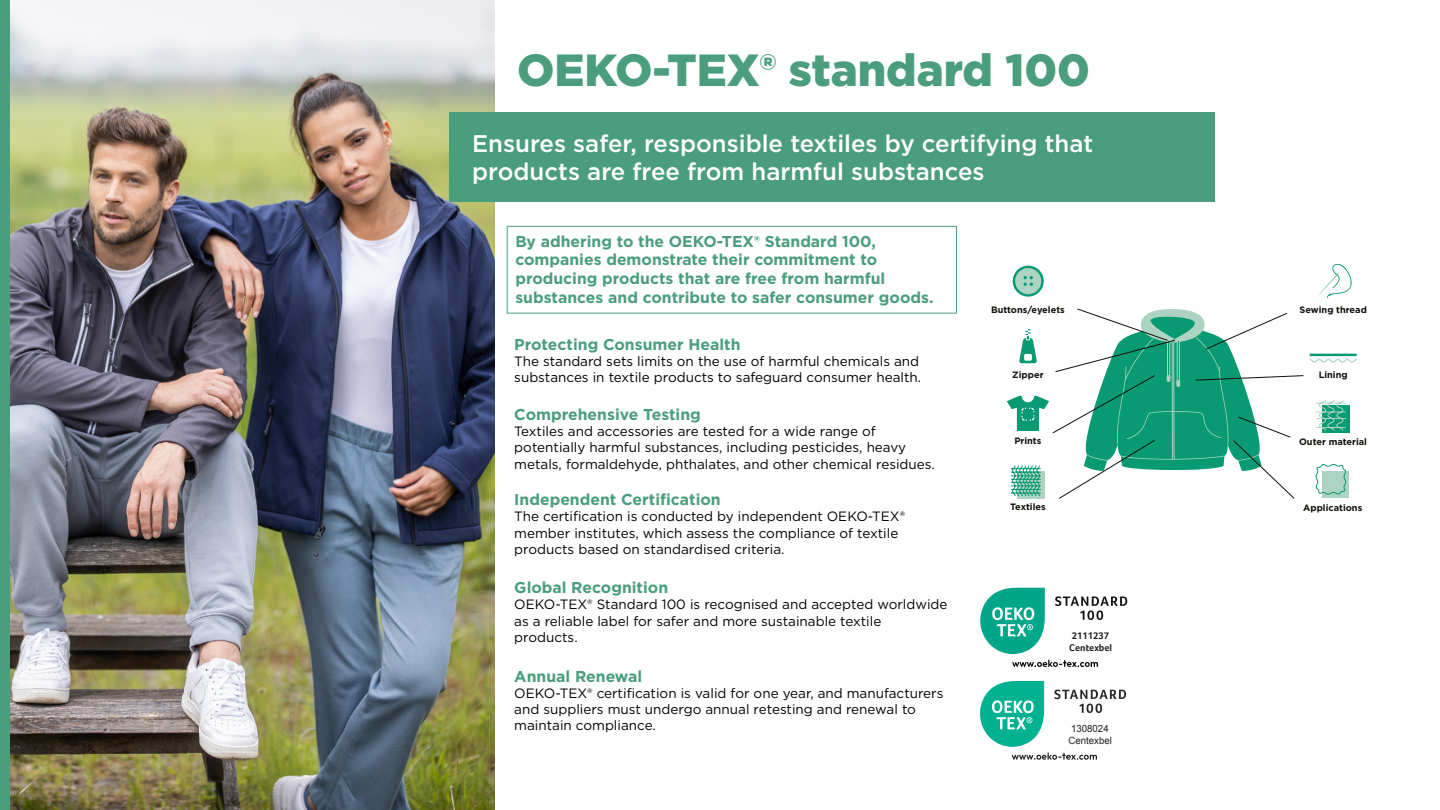
<style>
.page{position:relative;width:1440px;height:810px;background:#fff}
.page>*{position:absolute;margin:0;border:0;box-sizing:border-box;transform-origin:0 0}
.t1{font:900 45px "Gotham";color:#4a9d7d}
.t2{font:500 24px/28.8px "Gotham";color:#fff}
.t3{font:700 15.75px/18.9px "Gotham";color:#4a9d7d}
.t4{font:13.5px/16.2px "Gotham";color:#000}
.t5{font:9.98px/11.9px "Arial";color:#222}
.t6{font:700 9.98px/12px "Foco";color:#222}
.t7{font:700 9.23px "Gotham";color:#12100b}
</style>
<div class="page">
<div style="left:0;top:0;width:11px;height:810px;background:#4a9d7d"></div>
<img style="left:11px;top:0;width:484px;height:810px">
<svg style="left:980px;top:681px;width:64px;height:66px"></svg>
<svg style="left:1012px;top:753px;width:85px;height:7px"></svg>
<svg style="left:1054px;top:690px;width:72px;height:23px"></svg>
<svg style="left:980px;top:588px;width:65px;height:66px"></svg>
<svg style="left:1012px;top:660px;width:86px;height:7px"></svg>
<svg style="left:1055px;top:596px;width:72px;height:24px"></svg>
<div style="left:507px;top:226px;width:450px;height:88px;border:1px solid #4a9d7d"></div>
<div style="left:450px;top:112px;width:765px;height:90px;background:#4a9d7d"></div>
<svg style="left:1014px;top:267px;width:29px;height:28px"></svg>
<div style="left:1013px;top:266px;width:31px;height:31px;border:2px solid #089a73;border-radius:50%"></div>
<svg style="left:1024px;top:276px;width:9px;height:10px"></svg>
<svg style="left:1317px;top:264px;width:35px;height:34px"></svg>
<svg style="left:1007px;top:308px;width:350px;height:191px"></svg>
<h1 class="t1" style="left:517px;top:39px;width:574px">OEKO-TEX® standard 100</h1>
<h2 class="t2" style="left:472px;top:128px;width:623px">Ensures safer, responsible textiles by certifying that products are free from harmful substances</h2>
<p class="t3" style="left:515px;top:231px;width:420px">By adhering to the OEKO-TEX® Standard 100, companies demonstrate their commitment to producing products that are free from harmful substances and contribute to safer consumer goods.</p>
<p class="t3" style="left:514px;top:335px;width:228px">Protecting Consumer Health</p>
<p class="t4" style="left:514px;top:353px;width:408px">The standard sets limits on the use of harmful chemicals and substances in textile products to safeguard consumer health.</p>
<p class="t3" style="left:514px;top:405px;width:188px">Comprehensive Testing</p>
<p class="t4" style="left:514px;top:423px;width:422px">Textiles and accessories are tested for a wide range of potentially harmful substances, including pesticides, heavy metals, formaldehyde, phthalates, and other chemical residues.</p>
<p class="t3" style="left:514px;top:490px;width:208px">Independent Certification</p>
<p class="t4" style="left:514px;top:508px;width:392px">The certification is conducted by independent OEKO-TEX® member institutes, which assess the compliance of textile products based on standardised criteria.</p>
<p class="t3" style="left:514px;top:578px;width:155px">Global Recognition</p>
<p class="t4" style="left:514px;top:596px;width:435px">OEKO-TEX® Standard 100 is recognised and accepted worldwide as a reliable label for safer and more sustainable textile products.</p>
<p class="t3" style="left:514px;top:666px;width:129px">Annual Renewal</p>
<p class="t4" style="left:514px;top:685px;width:431px">OEKO-TEX® certification is valid for one year, and manufacturers and suppliers must undergo annual retesting and renewal to maintain compliance.</p>
<p class="t7" style="left:991px;top:304px;width:75px">Buttons/eyelets</p>
<p class="t7" style="left:1300px;top:304px;width:69px">Sewing thread</p>
<p class="t7" style="left:1012px;top:368px;width:33px">Zipper</p>
<p class="t7" style="left:1319px;top:369px;width:30px">Lining</p>
<p class="t7" style="left:1014px;top:435px;width:28px">Prints</p>
<p class="t7" style="left:1299px;top:436px;width:69px">Outer material</p>
<p class="t7" style="left:1010px;top:501px;width:37px">Textiles</p>
<p class="t7" style="left:1303px;top:502px;width:61px">Applications</p>
<p class="t6" style="left:1069px;top:630px;width:44px">2111237<br>Centexbel</p>
<p class="t5" style="left:1068px;top:723px;width:45px">1308024<br>Centexbel</p>
</div>
